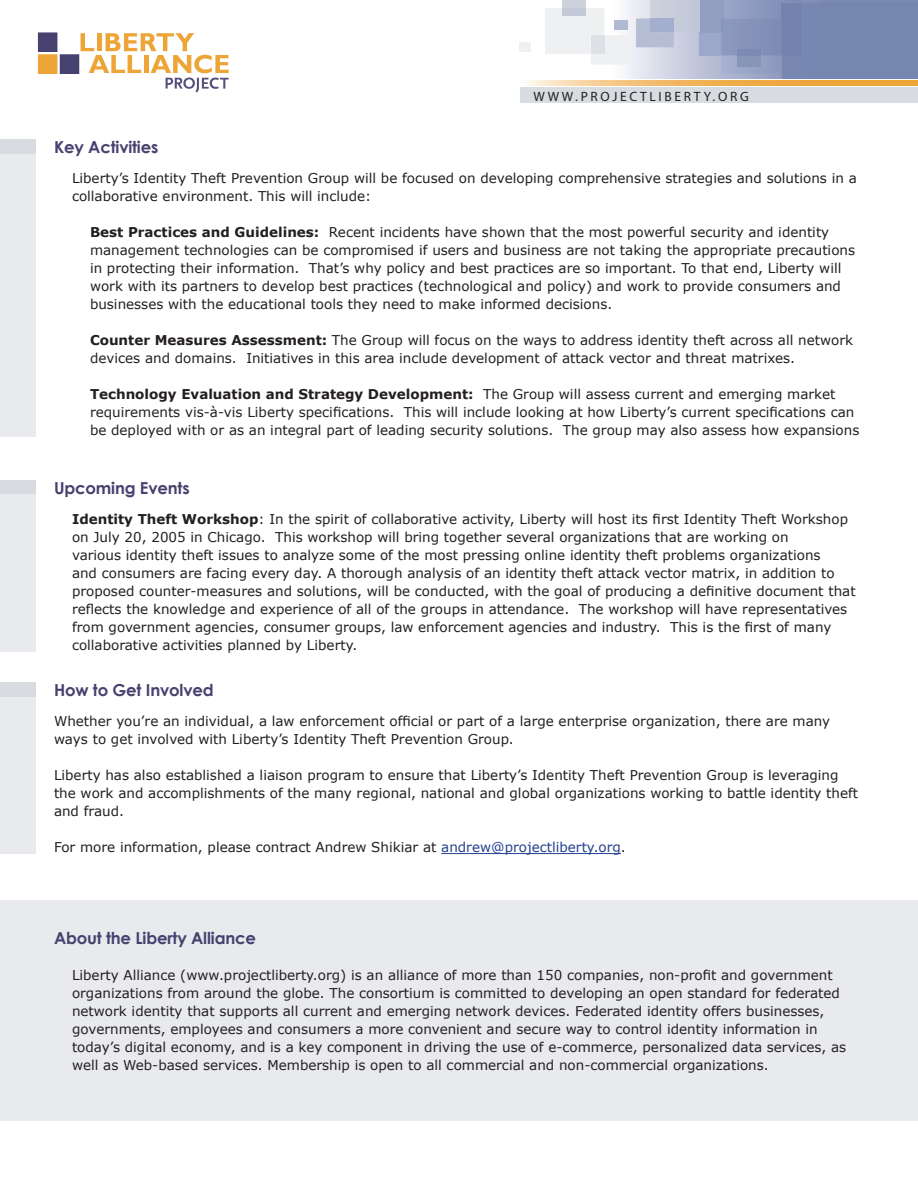
<style>
.page{position:relative;width:918px;height:1188px;background:#fff}
.page>*{position:absolute;margin:0;border:0;box-sizing:border-box;transform-origin:0 0}
.t1{font:700 16.5px "Century Gothic";letter-spacing:-.01em;color:#47416f}
.t2{font:13.5px/18px "Verdana";color:#231f20}
.t3{font:13.5px "Myriad";letter-spacing:.2em;color:#231f20}
.s1{font-weight:700}
.s2{color:#25408f}
</style>
<div class="page">
<svg style="left:38px;top:32px;width:191px;height:60px"></svg>
<hr style="left:822px;top:0;width:96px;height:3px;background:#7d8bb2">
<svg style="left:545px;top:8px;width:84px;height:57px"></svg>
<div style="left:562px;top:0;width:24px;height:8px;background:#cdd2dd"></div>
<div style="left:562px;top:8px;width:24px;height:7px;background:#c3c9d7"></div>
<div style="left:614px;top:21px;width:13px;height:9px;background:#b0bad1"></div>
<div style="left:519px;top:42px;width:12px;height:9px;background:#eef0f2"></div>
<svg style="left:636px;top:0;width:186px;height:79px;background:#9ea9c7"></svg>
<div style="left:520px;top:87px;width:398px;height:16px;background:#d8dbe0"></div>
<div style="left:821px;top:3px;width:97px;height:77px;background:#7586af"></div>
<hr style="left:516px;top:79px;width:402px;height:2px;background:#fff">
<svg style="left:527px;top:81px;width:391px;height:5px;background:#f1b864"></svg>
<div style="left:0;top:140px;width:35px;height:14px;background:#d8dbe0"></div>
<div style="left:0;top:154px;width:35px;height:283px;background:#e9eaed"></div>
<div style="left:0;top:900px;width:918px;height:220px;background:#e9eaed"></div>
<div style="left:0;top:480px;width:35px;height:14px;background:#d8dbe0"></div>
<div style="left:0;top:494px;width:35px;height:158px;background:#e9eaed"></div>
<hr style="left:441px;top:853px;width:180px;height:1px;background:#25408f">
<div style="left:0;top:682px;width:35px;height:15px;background:#d8dbe0"></div>
<div style="left:0;top:697px;width:35px;height:157px;background:#e9eaed"></div>
<p class="t3" style="left:534px;top:89px;width:217px">WWW.PROJECTLIBERTY.ORG</p>
<p class="t1" style="left:54px;top:135px;width:106px">Key Activities</p>
<p class="t2" style="left:72px;top:169px;width:786px">Liberty’s Identity Theft Prevention Group will be focused on developing comprehensive strategies and solutions in a collaborative environment. This will include:</p>
<p class="t2" style="left:90px;top:223px;width:767px"><span class="s1">Best Practices and Guidelines:</span> Recent incidents have shown that the most powerful security and identity management technologies can be compromised if users and business are not taking the appropriate precautions in protecting their information. That’s why policy and best practices are so important. To that end, Liberty will work with its partners to develop best practices (technological and policy) and work to provide consumers and businesses with the educational tools they need to make informed decisions.</p>
<p class="t2" style="left:90px;top:331px;width:765px"><span class="s1">Counter Measures Assessment:</span> The Group will focus on the ways to address identity theft across all network devices and domains. Initiatives in this area include development of attack vector and threat matrixes.</p>
<p class="t2" style="left:90px;top:385px;width:771px"><span class="s1">Technology Evaluation and Strategy Development:</span> The Group will assess current and emerging market requirements vis-à-vis Liberty specifications. This will include looking at how Liberty’s current specifications can be deployed with or as an integral part of leading security solutions. The group may also assess how expansions</p>
<p class="t1" style="left:54px;top:475px;width:137px">Upcoming Events</p>
<p class="t2" style="left:72px;top:510px;width:785px"><span class="s1">Identity Theft Workshop</span>: In the spirit of collaborative activity, Liberty will host its first Identity Theft Workshop on July 20, 2005 in Chicago. This workshop will bring together several organizations that are working on<br>various identity theft issues to analyze some of the most pressing online identity theft problems organizations<br>and consumers are facing every day. A thorough analysis of an identity theft attack vector matrix, in addition to proposed counter-measures and solutions, will be conducted, with the goal of producing a definitive document that reflects the knowledge and experience of all of the groups in attendance. The workshop will have representatives from government agencies, consumer groups, law enforcement agencies and industry. This is the first of many collaborative activities planned by Liberty.</p>
<p class="t1" style="left:54px;top:678px;width:161px">How to Get Involved</p>
<p class="t2" style="left:54px;top:712px;width:778px">Whether you’re an individual, a law enforcement official or part of a large enterprise organization, there are many ways to get involved with Liberty’s Identity Theft Prevention Group.</p>
<p class="t2" style="left:54px;top:766px;width:806px">Liberty has also established a liaison program to ensure that Liberty’s Identity Theft Prevention Group is leveraging the work and accomplishments of the many regional, national and global organizations working to battle identity theft and fraud.</p>
<p class="t2" style="left:54px;top:838px;width:573px">For more information, please contract Andrew Shikiar at <span class="s2">andrew@projectliberty.org</span>.</p>
<p class="t1" style="left:54px;top:925px;width:204px">About the Liberty Alliance</p>
<p class="t2" style="left:72px;top:966px;width:776px">Liberty Alliance (www.projectliberty.org) is an alliance of more than 150 companies, non-profit and government organizations from around the globe. The consortium is committed to developing an open standard for federated network identity that supports all current and emerging network devices. Federated identity offers businesses, governments, employees and consumers a more convenient and secure way to control identity information in today’s digital economy, and is a key component in driving the use of e-commerce, personalized data services, as well as Web-based services. Membership is open to all commercial and non-commercial organizations.</p>
</div>
